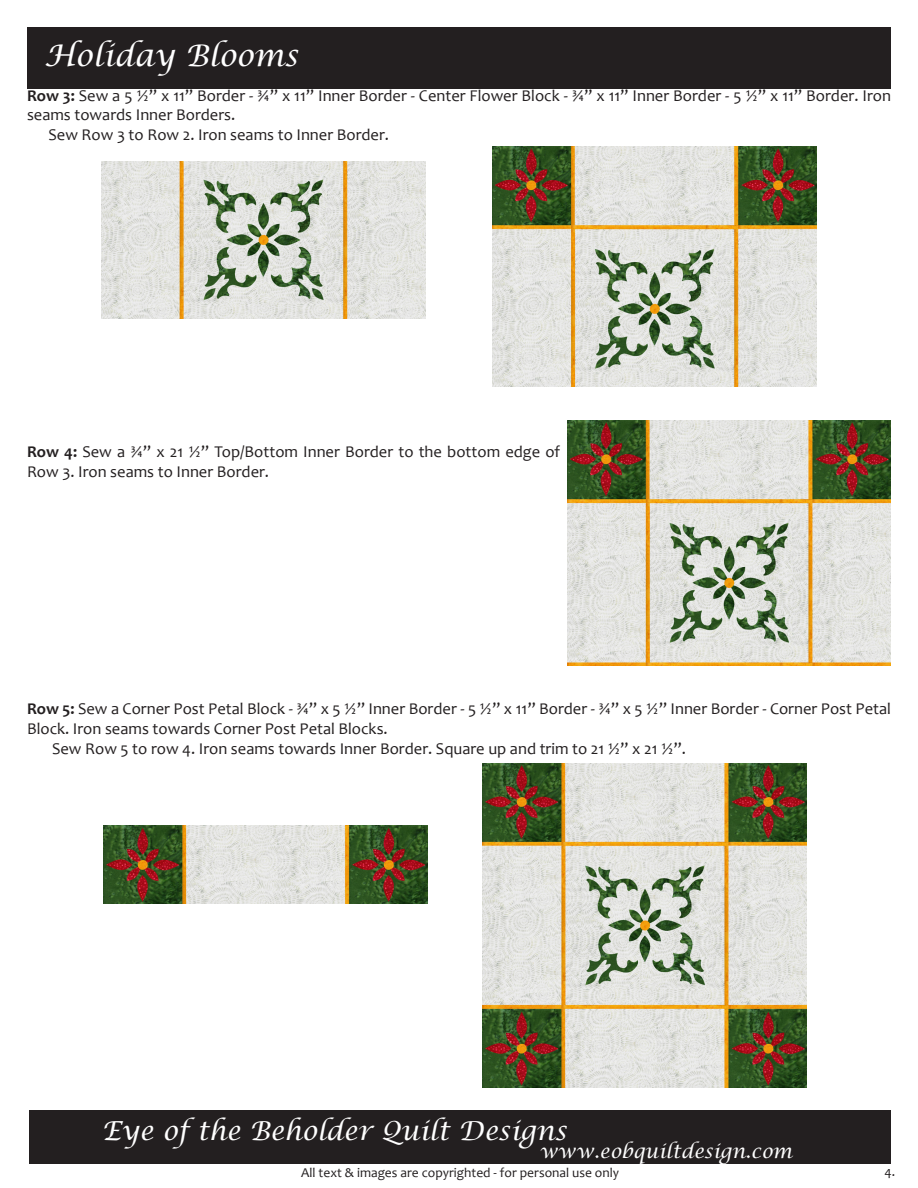
<style>
.page{position:relative;width:918px;height:1188px;background:#fff}
.page>*{position:absolute;margin:0;border:0;box-sizing:border-box;transform-origin:0 0}
.t1{font:italic 30px "Lucida Calligraphy";color:#fff}
.t2{font:italic 26.25px "Lucida Calligraphy";color:#fff}
.t3{font:italic 19.2px "Lucida Calligraphy";color:#fff}
.No_Spacing{font:16.5px/19.8px "Candara";color:#231f20}
.t4{font:13.5px "Candara";color:#231f20}
.s1{font-weight:700}
</style>
<div class="page">
<div style="left:27px;top:27px;width:864px;height:62px;background:#231f20"></div>
<div style="left:29px;top:1110px;width:862px;height:54px;background:#231f20"></div>
<img style="left:102px;top:161px;width:324px;height:157px">
<img style="left:492px;top:147px;width:324px;height:240px">
<img style="left:567px;top:420px;width:324px;height:245px">
<img style="left:483px;top:764px;width:324px;height:324px">
<img style="left:104px;top:825px;width:324px;height:79px">
<p class="t1" style="left:44px;top:38px;width:255px">Holiday Blooms</p>
<p class="No_Spacing" style="left:27px;top:85px;width:866px"><span class="s1">Row 3:</span> Sew a 5 ½” x 11” Border - ¾” x 11” Inner Border - Center Flower Block - ¾” x 11” Inner Border - 5 ½” x 11” Border. Iron seams towards Inner Borders.</p>
<p class="No_Spacing" style="left:48px;top:125px;width:342px">Sew Row 3 to Row 2. Iron seams to Inner Border.</p>
<p class="No_Spacing" style="left:27px;top:442px;width:535px"><span class="s1">Row 4:</span> Sew a ¾” x 21 ½” Top/Bottom Inner Border to the bottom edge of<br>Row 3. Iron seams to Inner Border.</p>
<p class="No_Spacing" style="left:27px;top:699px;width:866px"><span class="s1">Row 5:</span> Sew a Corner Post Petal Block - ¾” x 5 ½” Inner Border - 5 ½” x 11” Border - ¾” x 5 ½” Inner Border - Corner Post Petal<br>Block. Iron seams towards Corner Post Petal Blocks.</p>
<p class="No_Spacing" style="left:52px;top:739px;width:635px">Sew Row 5 to row 4. Iron seams towards Inner Border. Square up and trim to 21 ½” x 21 ½”.</p>
<p class="t2" style="left:102px;top:1114px;width:466px">Eye of the Beholder Quilt Designs</p>
<p class="t3" style="left:540px;top:1139px;width:254px">www.eobquiltdesign.com</p>
<p class="t4" style="left:301px;top:1164px;width:320px">All text &amp; images are copyrighted - for personal use only</p>
<p class="t4" style="left:885px;top:1163px;width:12px">4.</p>
</div>
